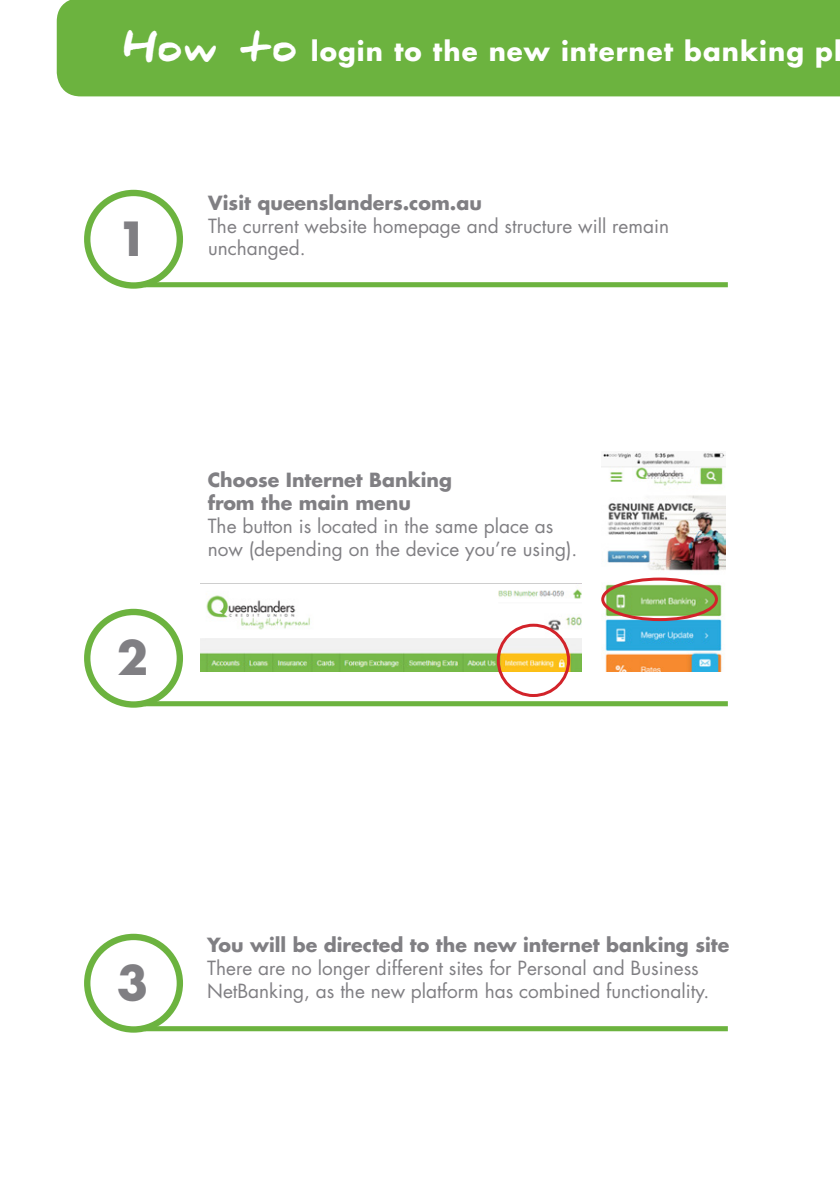
<style>
.page{position:relative;width:840px;height:1191px;background:#fff}
.page>*{position:absolute;margin:0;border:0;box-sizing:border-box;transform-origin:0 0}
.t1{font:700 45.8px "Futura Std";color:#807f83}
.t2{font:700 26px "Futura Std";letter-spacing:.04em;color:#fff}
.t3{font:19px/22.8px "Futura Std";color:#807f83}
.t4{font:700 19px/22.8px "Futura Std";color:#807f83}
.s1{font-family:"Daniel";font-weight:900;font-size:37.6px}
</style>
<div class="page">
<div style="left:57px;top:0;width:782px;height:96px;background:#6cb33f"></div>
<div style="left:84px;top:190px;width:99px;height:99px;border:6px solid #6cb33f;border-radius:50%"></div>
<div style="left:84px;top:609px;width:99px;height:98px;border:6px solid #6cb33f;border-radius:50%"></div>
<div style="left:84px;top:933px;width:99px;height:99px;border:6px solid #6cb33f;border-radius:50%"></div>
<div style="left:144px;top:282px;width:583px;height:5px;background:#6cb33f"></div>
<div style="left:144px;top:701px;width:583px;height:5px;background:#6cb33f"></div>
<div style="left:144px;top:1026px;width:583px;height:5px;background:#6cb33f"></div>
<img style="left:201px;top:583px;width:379px;height:89px">
<div style="left:496px;top:623px;width:73px;height:74px;border:3px solid #d2232a;border-radius:50%"></div>
<img style="left:601px;top:452px;width:124px;height:219px">
<div style="left:601px;top:577px;width:116px;height:44px;border:3px solid #d2232a;border-radius:50%"></div>
<h2 class="t2" style="left:123px;top:34px;width:719px"><span class="s1">How to</span> login to the new internet banking pl</h2>
<h1 class="t1" style="left:117px;top:209px;width:33px">1</h1>
<p class="t4" style="left:208px;top:191px;width:275px">Visit queenslanders.com.au</p>
<p class="t3" style="left:208px;top:214px;width:462px">The current website homepage and structure will remain unchanged.</p>
<h1 class="t1" style="left:117px;top:628px;width:33px">2</h1>
<p class="t4" style="left:207px;top:468px;width:245px">Choose Internet Banking from the main menu</p>
<p class="t3" style="left:207px;top:515px;width:371px">The button is located in the same place as now (depending on the device you’re using).</p>
<h1 class="t1" style="left:117px;top:952px;width:33px">3</h1>
<p class="t4" style="left:207px;top:933px;width:523px">You will be directed to the new internet banking site</p>
<p class="t3" style="left:207px;top:956px;width:503px">There are no longer different sites for Personal and Business<br>NetBanking, as the new platform has combined functionality.</p>
</div>
